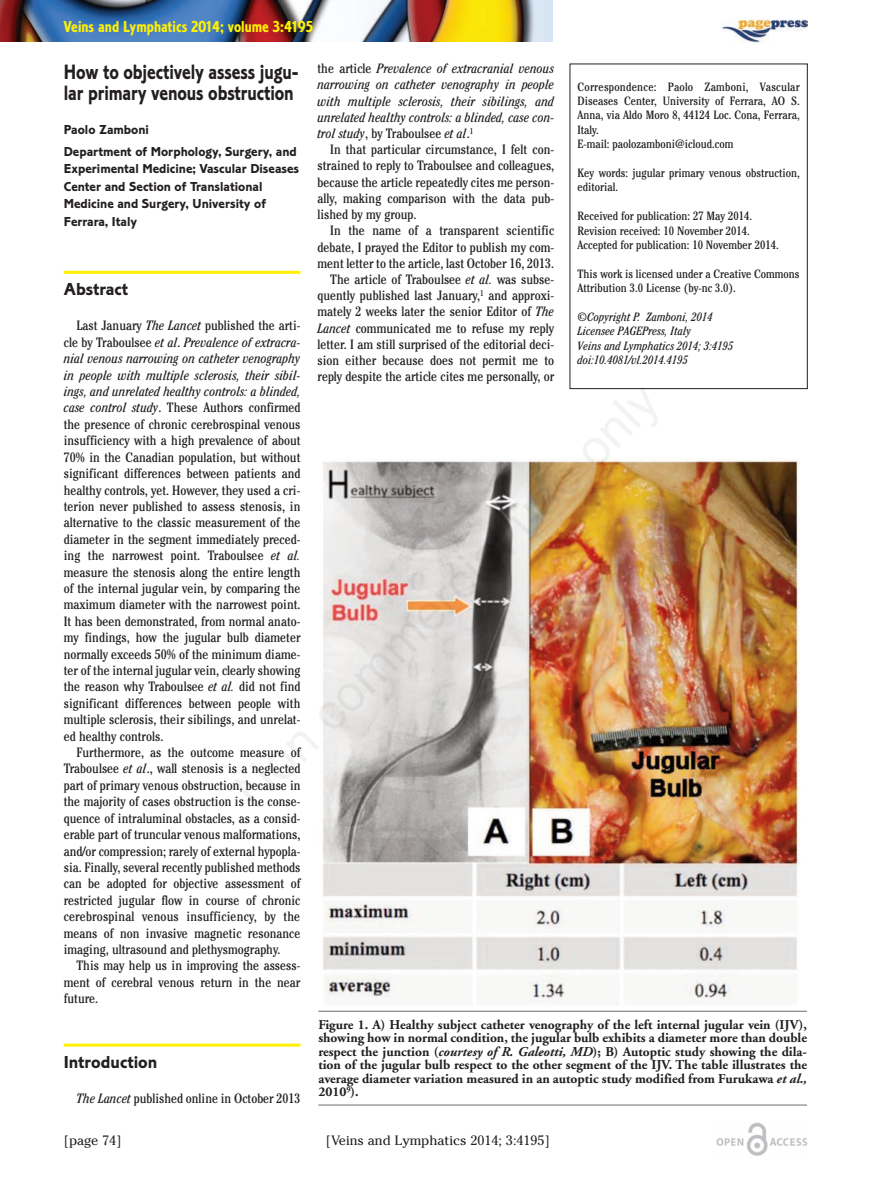
<style>
.page{position:relative;width:893px;height:1191px;background:#fff}
.page>*{position:absolute;margin:0;border:0;box-sizing:border-box;transform-origin:0 0}
.t1{font:21.6px/21.1px "Corinthian Bold Plain";letter-spacing:-.005em;color:#231f20;scale:.83 1}
.t2{font:18px "Corinthian Bold Plain";color:#231f20}
.t3{font:16.5px "Corinthian Bold Condensed Plain";color:#fff101}
.t4{font:condensed 13.5px/16.4px "Cheltenham";color:#231f20;text-align:justify}
.t5{font:700 13.5px/13.5px "Adobe Garamond";color:#231f20;text-align:justify}
.t6{font:italic condensed 13.5px/16.2px "Cheltenham";color:#231f20;text-align:justify}
.t7{font:13.5px/17.4px "Corinthian Bold Plain";color:#231f20}
.t8{font:13.5px "Cheltenham";color:#231f20}
.t9{font:condensed 12px/14.4px "Cheltenham";color:#231f20}
.t10{font:italic condensed 12px/14.4px "Cheltenham";color:#231f20}
.s1{font-style:italic}
.s2{font-style:normal}
</style>
<div class="page">
<img style="left:0;top:0;width:553px;height:41px">
<hr style="left:64px;top:271px;width:236px;height:3px;background:#fff101">
<hr style="left:64px;top:1043px;width:236px;height:3px;background:#fff101">
<img style="left:716px;top:1123px;width:92px;height:33px">
<img style="left:723px;top:19px;width:84px;height:24px">
<hr style="left:318px;top:1011px;width:489px;height:1px;background:#6c6d70">
<hr style="left:318px;top:1104px;width:489px;height:1px;background:#6c6d70">
<img style="left:323px;top:459px;width:477px;height:545px">
<p class="t3" style="left:63px;top:21px;width:251px">Veins and Lymphatics 2014; volume 3:4195</p>
<h1 class="t1" style="left:64px;top:63px;width:285px">How to objectively assess jugu&shy;lar primary venous obstruction</h1>
<p class="t7" style="left:64px;top:120px;width:234px;line-height:21.8px">Paolo Zamboni<br>Department of Morphology, Surgery, and</p>
<p class="t7" style="left:64px;top:161px;width:237px">Experimental Medicine; Vascular Diseases Center and Section of Translational Medicine and Surgery, University of Ferrara, Italy</p>
<h2 class="t2" style="left:64px;top:283px;width:66px">Abstract</h2>
<p class="t4" style="left:64px;top:319px;width:238px;text-indent:13px">Last January <span class="s1">The Lancet</span> published the arti&shy;cle by Traboulsee <span class="s1">et al</span>. <span class="s1">Prevalence of extracra&shy;nial venous narrowing on catheter venography in people with multiple sclerosis, their sibil&shy;ings, and unrelated healthy controls: a blinded, case control study</span>. These Authors confirmed the presence of chronic cerebrospinal venous insufficiency with a high prevalence of about 70% in the Canadian population, but without significant differences between patients and healthy controls, yet. However, they used a cri&shy;terion never published to assess stenosis, in alternative to the classic measurement of the diameter in the segment immediately preced&shy;ing the narrowest point. Traboulsee <span class="s1">et al. </span>measure the stenosis along the entire length of the internal jugular vein, by comparing the maximum diameter with the narrowest point.<br>It has been demonstrated, from normal anato&shy;my findings, how the jugular bulb diameter normally exceeds 50% of the minimum diame&shy;ter of the internal jugular vein, clearly showing the reason why Traboulsee <span class="s1">et al.</span> did not find significant differences between people with multiple sclerosis, their sibilings, and unrelat&shy;ed healthy controls.</p>
<p class="t4" style="left:64px;top:745px;width:238px;text-indent:13px">Furthermore, as the outcome measure of Traboulsee <span class="s1">et al</span>., wall stenosis is a neglected part of primary venous obstruction, because in the majority of cases obstruction is the conse&shy;quence of intraluminal obstacles, as a consid&shy;erable part of truncular venous malformations, and/or compression; rarely of external hypopla&shy;sia. Finally, several recently published methods can be adopted for objective assessment of restricted jugular flow in course of chronic cerebrospinal venous insufficiency, by the means of non invasive magnetic resonance imaging, ultrasound and plethysmography.</p>
<p class="t4" style="left:64px;top:958px;width:238px;text-indent:13px">This may help us in improving the assess&shy;ment of cerebral venous return in the near future.</p>
<p class="t6" style="left:317px;top:62px;width:238px"><span class="s2">the article</span> Prevalence of extracranial venous narrowing on catheter venography in people with multiple sclerosis, their sibilings, and unrelated healthy controls: a blinded, case con&shy;trol study<span class="s2">, by Traboulsee</span> et al<span class="s2">.</span><sup>1</sup></p>
<p class="t4" style="left:317px;top:143px;width:238px;text-indent:13px">In that particular circumstance, I felt con&shy;strained to reply to Traboulsee and colleagues, because the article repeatedly cites me person&shy;ally, making comparison with the data pub&shy;lished by my group.</p>
<p class="t4" style="left:317px;top:224px;width:238px;text-align:right">In the name of a transparent scientific debate, I prayed the Editor to publish my com&shy;ment letter to the article, last October 16, 2013.<br>The article of Traboulsee <span class="s1">et al.</span> was subse&shy;quently published last January,<sup>1</sup> and approxi&shy;mately 2 weeks later the senior Editor of <span class="s1">The Lancet</span> communicated me to refuse my reply letter. I am still surprised of the editorial deci&shy;sion either because does not permit me to reply despite the article cites me personally, or</p>
<p class="t9" style="left:578px;top:80px;width:224px">Correspondence: Paolo Zamboni, Vascular Diseases Center, University of Ferrara, AO S.<br>Anna, via Aldo Moro 8, 44124 Loc. Cona, Ferrara, Italy.<br>E-mail: paolozamboni@icloud.com</p>
<p class="t9" style="left:578px;top:167px;width:224px">Key words: jugular primary venous obstruction, editorial.</p>
<p class="t9" style="left:578px;top:210px;width:203px">Received for publication: 27 May 2014.<br>Revision received: 10 November 2014.<br>Accepted for publication: 10 November 2014.</p>
<p class="t9" style="left:578px;top:267px;width:224px">This work is licensed under a Creative Commons<br>Attribution 3.0 License (by-nc 3.0).</p>
<p class="t10" style="left:578px;top:311px;width:157px">©Copyright P. Zamboni, 2014<br>Licensee PAGEPress, Italy<br>Veins and Lymphatics 2014; 3:4195 doi:10.4081/vl.2014.4195</p>
<h2 class="t2" style="left:64px;top:1055px;width:95px">Introduction</h2>
<p class="t4" style="left:77px;top:1091px;width:225px"><span class="s1">The Lancet</span> published online in October 2013</p>
<p class="t5" style="left:318px;top:1018px;width:490px">Figure 1. A) Healthy subject catheter venography of the left internal jugular vein (IJV), showing how in normal condition, the jugular bulb exhibits a diameter more than double respect the junction (<span class="s1">courtesy of R. Galeotti, MD</span>); B) Autoptic study showing the dila&shy;tion of the jugular bulb respect to the other segment of the IJV. The table illustrates the average diameter variation measured in an autoptic study modified from Furukawa <span class="s1">et al., </span>2010<sup>9</sup>).</p>
<p class="t8" style="left:64px;top:1132px;width:59px">[page 74]</p>
<p class="t8" style="left:326px;top:1132px;width:225px">[Veins and Lymphatics 2014; 3:4195]</p>
</div>
